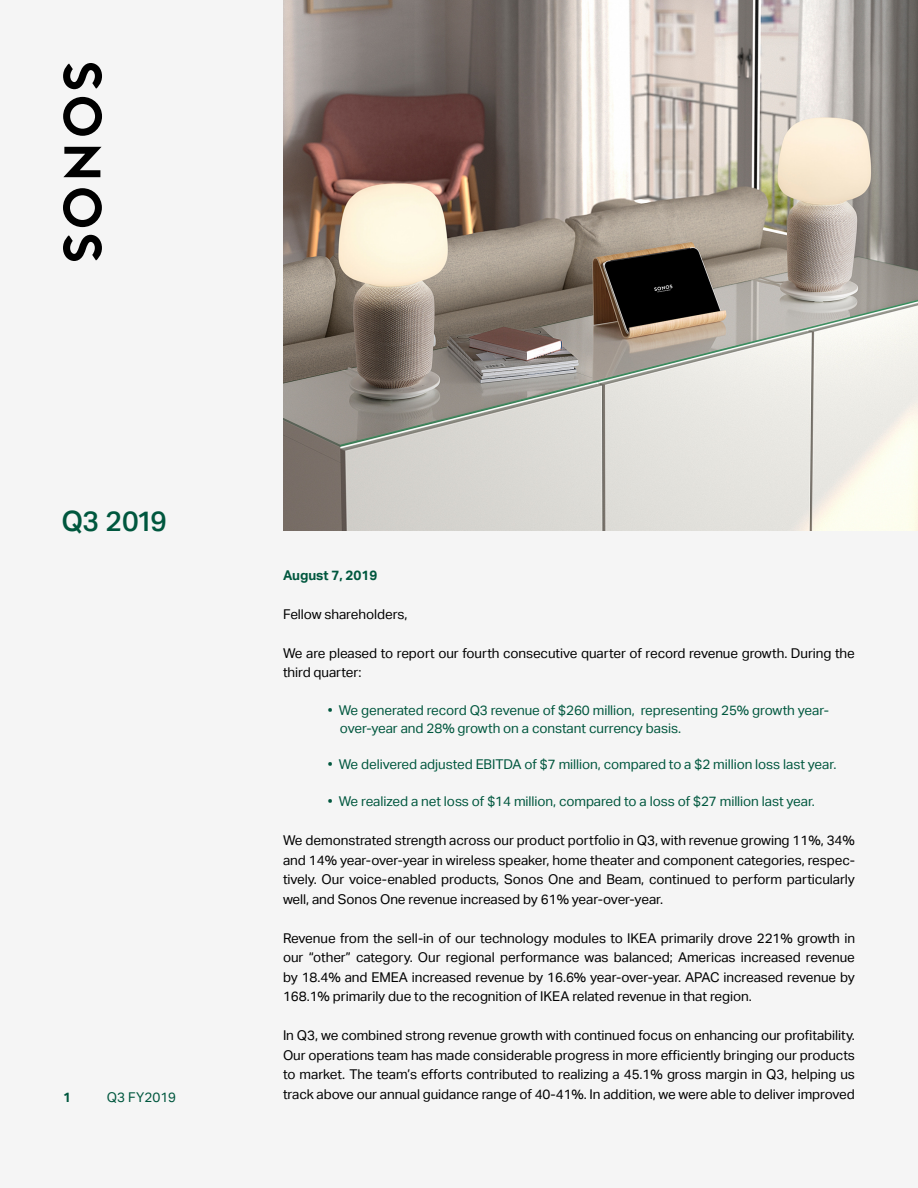
<style>
.page{position:relative;width:918px;height:1188px;background:#f5f5f5}
.page>*{position:absolute;margin:0;border:0;box-sizing:border-box;transform-origin:0 0}
.t1{font:500 28.05px "Aktiv Grotesk";letter-spacing:-.05em;color:#00573e}
.t2{font:13.5px/19.5px "Aktiv Grotesk";letter-spacing:-.005em;color:#000;text-align:justify}
.t3{font:13.5px/18px "Aktiv Grotesk";letter-spacing:-.005em;color:#00573e}
.t4{font:700 13.5px "Aktiv Grotesk";letter-spacing:-.005em;color:#00573e}
</style>
<div class="page">
<svg style="left:63px;top:147px;width:39px;height:30px"></svg>
<svg style="left:63px;top:188px;width:39px;height:39px"></svg>
<svg style="left:63px;top:235px;width:39px;height:26px"></svg>
<svg style="left:63px;top:97px;width:39px;height:39px"></svg>
<svg style="left:63px;top:63px;width:39px;height:26px"></svg>
<img style="left:284px;top:0;width:634px;height:531px">
<h1 class="t1" style="left:61px;top:505px;width:107px">Q3 2019</h1>
<p class="t4" style="left:63px;top:1090px;width:9px">1</p>
<p class="t3" style="left:107px;top:1089px;width:71px">Q3 FY2019</p>
<p class="t4" style="left:283px;top:567px;width:96px">August 7, 2019</p>
<p class="t2" style="left:283px;top:604px;width:126px">Fellow shareholders,</p>
<p class="t2" style="left:283px;top:643px;width:573px">We are pleased to report our fourth consecutive quarter of record revenue growth. During the third quarter:</p>
<p class="t3" style="left:340px;top:701px;width:491px;text-indent:-12px">• We generated record Q3 revenue of $260 million, representing 25% growth year&shy;over-year and 28% growth on a constant currency basis.</p>
<p class="t3" style="left:328px;top:755px;width:510px">• We delivered adjusted EBITDA of $7 million, compared to a $2 million loss last year.</p>
<p class="t3" style="left:328px;top:792px;width:489px">• We realized a net loss of $14 million, compared to a loss of $27 million last year.</p>
<p class="t2" style="left:283px;top:831px;width:574px">We demonstrated strength across our product portfolio in Q3, with revenue growing 11%, 34% and 14% year-over-year in wireless speaker, home theater and component categories, respec&shy;tively. Our voice-enabled products, Sonos One and Beam, continued to perform particularly well, and Sonos One revenue increased by 61% year-over-year.</p>
<p class="t2" style="left:283px;top:928px;width:574px">Revenue from the sell-in of our technology modules to IKEA primarily drove 221% growth in our “other” category. Our regional performance was balanced; Americas increased revenue by 18.4% and EMEA increased revenue by 16.6% year-over-year. APAC increased revenue by 168.1% primarily due to the recognition of IKEA related revenue in that region.</p>
<p class="t2" style="left:283px;top:1026px;width:574px">In Q3, we combined strong revenue growth with continued focus on enhancing our profitability.<br>Our operations team has made considerable progress in more efficiently bringing our products to market. The team’s efforts contributed to realizing a 45.1% gross margin in Q3, helping us track above our annual guidance range of 40-41%. In addition, we were able to deliver improved</p>
</div>
